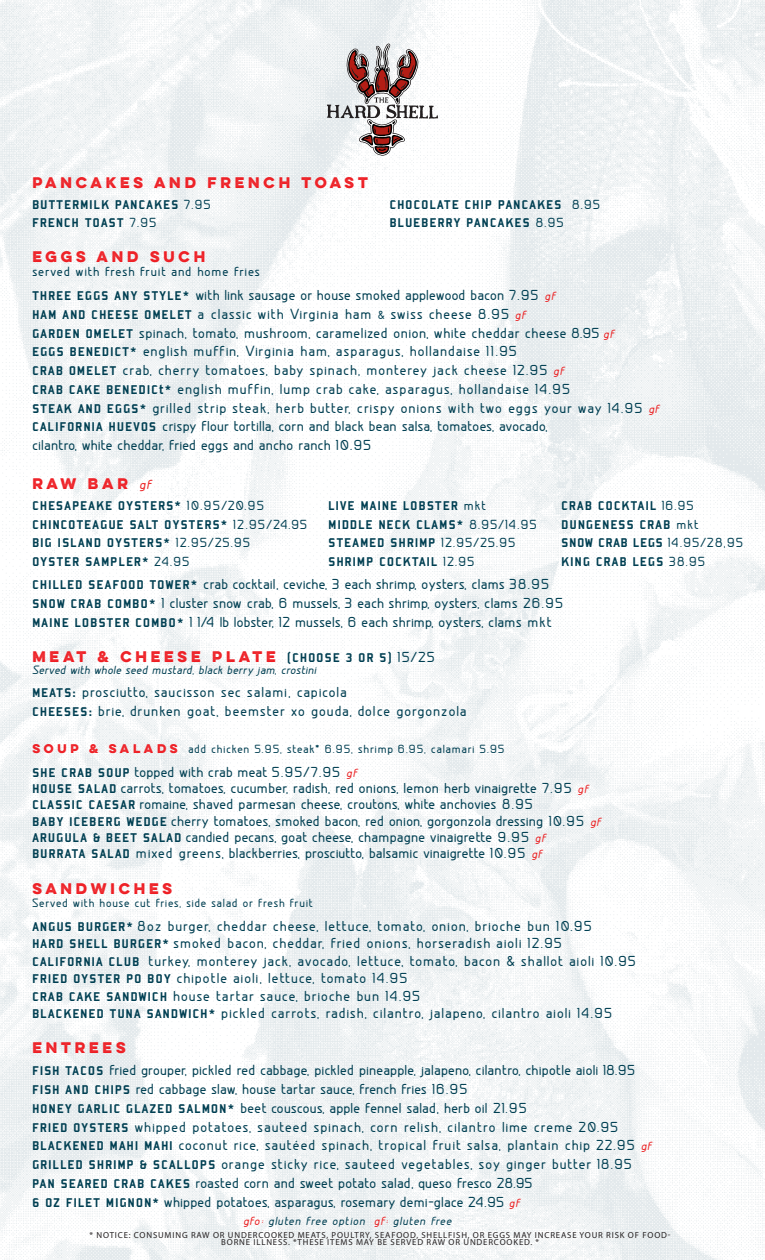
<style>
.page{position:relative;width:765px;height:1260px;background:#fff}
.page>*{position:absolute;margin:0;border:0;box-sizing:border-box;transform-origin:0 0}
.t1{font:700 13.75px "Greyscale Basic";letter-spacing:.02em;color:#003f52}
.t2{font:700 13.75px "Greyscale Basic";letter-spacing:.07em;color:#003f52}
.t3{font:700 13.75px "Greyscale Basic";letter-spacing:.075em;color:#003f52}
.t4{font:13.75px/18.8px "Bombardier";letter-spacing:.1em;color:#003f52}
.t5{font:700 13.75px "Greyscale Basic";letter-spacing:.05em;color:#003f52}
.t6{font:700 13.75px "Greyscale Basic";letter-spacing:.025em;color:#003f52}
.t7{font:700 13.75px "Greyscale Basic";letter-spacing:.015em;color:#003f52}
.t8{font:700 13.75px "Lulo One";letter-spacing:.05em;color:#ee1d23}
.t9{font:700 13.75px "Greyscale Basic";letter-spacing:.01em;color:#003f52}
.t10{font:13.75px "Bombardier";letter-spacing:.075em;color:#003f52}
.t11{font:700 12.5px "Greyscale Basic";letter-spacing:.07em;color:#003f52}
.t12{font:700 11.25px "Greyscale Basic";letter-spacing:.07em;color:#003f52}
.t13{font:italic 700 11.25px "Greyscale Basic";letter-spacing:.035em;color:#003f52}
.t14{font:italic 700 11.25px "Greyscale Basic";letter-spacing:.055em;color:#003f52}
.t15{font:8.75px/7.5px "Myriad Pro";letter-spacing:.095em;color:#231f20;text-align:center}
.s1{font-family:"Greyscale Basic";font-weight:700;font-size:12.5px}
.s2{font-family:"Bombardier";font-weight:400}
.s3{font-style:italic;font-size:11.25px;color:#eb2022}
.s4{font-size:11.25px}
.s5{font-family:"Greyscale Basic";font-style:italic;font-size:12.5px;color:#eb2022}
.s6{font-family:"Bombardier";font-weight:400;color:#003f52}
.s7{font-family:"Greyscale Basic";color:#003f52}
.s8{font-family:"Lulo One";color:#ee1d23}
.s9{color:#eb2022}
</style>
<div class="page">
<img style="left:0;top:1px;width:765px;height:1259px">
<svg style="left:327px;top:44px;width:111px;height:112px"></svg>
<p class="t8" style="left:32px;top:172px;width:340px">PANCAKES AND FRENCH TOAST</p>
<p class="t4" style="left:32px;top:195px;width:180px">BUTTERMILK PANCAKES <span class="s1">7.95</span></p>
<p class="t4" style="left:32px;top:213px;width:125px">FRENCH TOAST <span class="s1">7.95</span></p>
<p class="t4" style="left:390px;top:195px;width:212px">CHOCOLATE CHIP PANCAKES <span class="s1">8.95</span></p>
<p class="t4" style="left:390px;top:213px;width:175px">BLUEBERRY PANCAKES <span class="s1">8.95</span></p>
<p class="t8" style="left:32px;top:246px;width:177px">EGGS AND SUCH</p>
<p class="t11" style="left:32px;top:264px;width:229px">served with fresh fruit and home fries</p>
<p class="t9" style="left:32px;top:287px;width:524px"><span class="s2">THREE EGGS ANY STYLE*</span> with link sausage or house smoked applewood bacon 7.95 <span class="s3">gf</span></p>
<p class="t3" style="left:32px;top:305px;width:495px"><span class="s2">HAM AND CHEESE OMELET</span> a classic with Virginia ham <span class="s4">&amp;</span> swiss cheese 8.95 <span class="s3">gf</span></p>
<p class="t5" style="left:32px;top:324px;width:583px"><span class="s2">GARDEN OMELET</span> spinach, tomato, mushroom, caramelized onion, white cheddar cheese 8.95 <span class="s3">gf</span></p>
<p class="t2" style="left:32px;top:343px;width:486px"><span class="s2">EGGS BENEDICT*</span> english muffin, Virginia ham, asparagus, hollandaise 11.95</p>
<p class="t2" style="left:32px;top:362px;width:533px"><span class="s2">CRAB OMELET</span> crab, cherry tomatoes, baby spinach, monterey jack cheese 12.95 <span class="s3">gf</span></p>
<p class="t5" style="left:32px;top:380px;width:539px"><span class="s2">CRAB CAKE BENEDICt*</span> english muffin, lump crab cake, asparagus, hollandaise 14.95</p>
<p class="t2" style="left:32px;top:399px;width:628px"><span class="s2">STEAK AND EGGS*</span> grilled strip steak, herb butter, crispy onions with two eggs your way 14.95 <span class="s3">gf</span></p>
<p class="t1" style="left:32px;top:418px;width:517px"><span class="s2">CALIFORNIA HUEVOS</span> crispy flour tortilla, corn and black bean salsa, tomatoes, avocado,</p>
<p class="t6" style="left:32px;top:437px;width:340px">cilantro, white cheddar, fried eggs and ancho ranch 10.95</p>
<p class="t8" style="left:32px;top:473px;width:120px">RAW BAR <span class="s5">gf</span></p>
<p class="t4" style="left:32px;top:496px;width:233px">CHESAPEAKE OYSTERS* <span class="s1">10.95/20.95</span></p>
<p class="t4" style="left:32px;top:515px;width:276px">CHINCOTEAGUE SALT OYSTERS* <span class="s1">12.95/24.95</span></p>
<p class="t4" style="left:32px;top:534px;width:219px">BIG ISLAND OYSTERS* <span class="s1">12.95/25.95</span></p>
<p class="t4" style="left:32px;top:552px;width:158px">OYSTER SAMPLER* <span class="s1">24.95</span></p>
<p class="t6" style="left:32px;top:576px;width:518px"><span class="s2">CHILLED SEAFOOD TOWER*</span> crab cocktail, ceviche, 3 each shrimp, oysters, clams 38.95</p>
<p class="t1" style="left:32px;top:594px;width:532px"><span class="s2">SNOW CRAB COMBO*</span> 1 cluster snow crab, 6 mussels, 3 each shrimp, oysters, clams 26.95</p>
<p class="t1" style="left:32px;top:613px;width:520px"><span class="s2">MAINE LOBSTER COMBO*</span> 1 1/4 lb lobster, 12 mussels, 6 each shrimp, oysters, clams mkt</p>
<p class="t4" style="left:328px;top:496px;width:159px">LIVE MAINE LOBSTER <span class="s1">mkt</span></p>
<p class="t4" style="left:328px;top:515px;width:210px">MIDDLE NECK CLAMS* <span class="s1">8.95/14.95</span></p>
<p class="t4" style="left:328px;top:534px;width:188px">STEAMED SHRIMP <span class="s1">12.95/25.95<br></span>SHRIMP COCKTAIL <span class="s1">12.95</span></p>
<p class="t4" style="left:562px;top:496px;width:134px">CRAB COCKTAIL <span class="s1">16.95</span></p>
<p class="t4" style="left:562px;top:515px;width:138px">DUNGENESS CRAB <span class="s1">mkt</span></p>
<p class="t10" style="left:562px;top:536px;width:183px">SNOW CRAB LEGS <span class="s1">14.95/28,95</span></p>
<p class="t4" style="left:562px;top:552px;width:145px">KING CRAB LEGS <span class="s1">38.95</span></p>
<p class="t8" style="left:32px;top:646px;width:404px">MEAT &amp; CHEESE PLATE <span class="s6">(CHOOSE 3 OR 5)</span> <span class="s7">15/25</span></p>
<p class="t13" style="left:32px;top:663px;width:285px">Served with whole seed mustard, black berry jam, crostini</p>
<p class="t2" style="left:32px;top:684px;width:316px"><span class="s2">MEATS:</span> prosciutto, saucisson sec salami, capicola</p>
<p class="t5" style="left:32px;top:703px;width:436px"><span class="s2">CHEESES:</span> brie, drunken goat, beemster xo gouda, dolce gorgonzola</p>
<p class="t12" style="left:32px;top:742px;width:473px"><span class="s8">SOUP &amp; SALADS</span> add chicken 5.95, steak* 6.95, shrimp 6.95, calamari 5.95</p>
<p class="t5" style="left:32px;top:763px;width:326px"><span class="s2">SHE CRAB SOUP</span> topped with crab meat 5.95/7.95 <span class="s3">gf</span></p>
<p class="t1" style="left:32px;top:780px;width:557px"><span class="s2">HOUSE SALAD</span> carrots, tomatoes, cucumber, radish, red onions, lemon herb vinaigrette 7.95 <span class="s3">gf</span></p>
<p class="t1" style="left:32px;top:796px;width:502px"><span class="s2">CLASSIC CAESAR</span> romaine, shaved parmesan cheese, croutons, white anchovies 8.95</p>
<p class="t1" style="left:32px;top:812px;width:570px"><span class="s2">BABY ICEBERG WEDGE</span> cherry tomatoes, smoked bacon, red onion, gorgonzola dressing 10.95 <span class="s3">gf</span></p>
<p class="t1" style="left:32px;top:828px;width:515px"><span class="s2">ARUGULA &amp; BEET SALAD</span> candied pecans, goat cheese, champagne vinaigrette 9.95 <span class="s3">gf</span></p>
<p class="t6" style="left:32px;top:845px;width:511px"><span class="s2">BURRATA SALAD</span> mixed greens, blackberries, prosciutto, balsamic vinaigrette 10.95 <span class="s3">gf</span></p>
<p class="t8" style="left:32px;top:878px;width:144px">SANDWICHES</p>
<p class="t12" style="left:32px;top:896px;width:282px">Served with house cut fries, side salad or fresh fruit</p>
<p class="t3" style="left:32px;top:917px;width:561px"><span class="s2">ANGUS BURGER*</span> 8oz burger, cheddar cheese, lettuce, tomato, onion, brioche bun 10.95</p>
<p class="t3" style="left:32px;top:935px;width:531px"><span class="s2">HARD SHELL BURGER*</span> smoked bacon, cheddar, fried onions, horseradish aioli 12.95</p>
<p class="t5" style="left:32px;top:952px;width:605px"><span class="s2">CALIFORNIA CLUB</span> turkey, monterey jack, avocado, lettuce, tomato, bacon &amp; shallot aioli 10.95</p>
<p class="t2" style="left:32px;top:970px;width:376px"><span class="s2">FRIED OYSTER PO BOY</span> chipotle aioli, lettuce, tomato 14.95</p>
<p class="t3" style="left:32px;top:987px;width:389px"><span class="s2">CRAB CAKE SANDWICH</span> house tartar sauce, brioche bun 14.95</p>
<p class="t3" style="left:32px;top:1005px;width:581px"><span class="s2">BLACKENED TUNA SANDWICH*</span> pickled carrots, radish, cilantro, jalapeno, cilantro aioli 14.95</p>
<p class="t8" style="left:32px;top:1037px;width:98px">ENTREES</p>
<p class="t6" style="left:32px;top:1062px;width:604px"><span class="s2">FISH TACOS</span> fried grouper, pickled red cabbage, pickled pineapple, jalapeno, cilantro, chipotle aioli 18.95</p>
<p class="t7" style="left:32px;top:1080px;width:436px"><span class="s2">FISH AND CHIPS</span> red cabbage slaw, house tartar sauce, french fries 16.95</p>
<p class="t7" style="left:32px;top:1099px;width:496px"><span class="s2">HONEY GARLIC GLAZED SALMON*</span> beet couscous, apple fennel salad, herb oil 21.95</p>
<p class="t3" style="left:32px;top:1118px;width:587px"><span class="s2">FRIED OYSTERS</span> whipped potatoes, sauteed spinach, corn relish, cilantro lime creme 20.95</p>
<p class="t2" style="left:32px;top:1137px;width:620px"><span class="s2">BLACKENED MAHI MAHI</span> coconut rice, sautéed spinach, tropical fruit salsa, plantain chip 22.95 <span class="s3">gf</span></p>
<p class="t2" style="left:32px;top:1155px;width:601px"><span class="s2">GRILLED SHRIMP &amp; SCALLOPS</span> orange sticky rice, sauteed vegetables, soy ginger butter 18.95</p>
<p class="t1" style="left:32px;top:1174px;width:501px"><span class="s2">PAN SEARED CRAB CAKES</span> roasted corn and sweet potato salad, queso fresco 28.95</p>
<p class="t1" style="left:32px;top:1193px;width:489px"><span class="s2">6 OZ FILET MIGNON*</span> whipped potatoes, asparagus, rosemary demi-glace 24.95 <span class="s3">gf</span></p>
<p class="t15" style="left:90px;top:1231px;width:582px">* NOTICE: CONSUMING RAW OR UNDERCOOKED MEATS, POULTRY, SEAFOOD, SHELLFISH, OR EGGS MAY INCREASE YOUR RISK OF FOOD-<br>BORNE ILLNESS. *THESE ITEMS MAY BE SERVED RAW OR UNDERCOOKED. *</p>
<p class="t14" style="left:243px;top:1214px;width:210px"><span class="s9">gfo:</span> gluten free option <span class="s9">gf:</span> gluten free</p>
</div>
